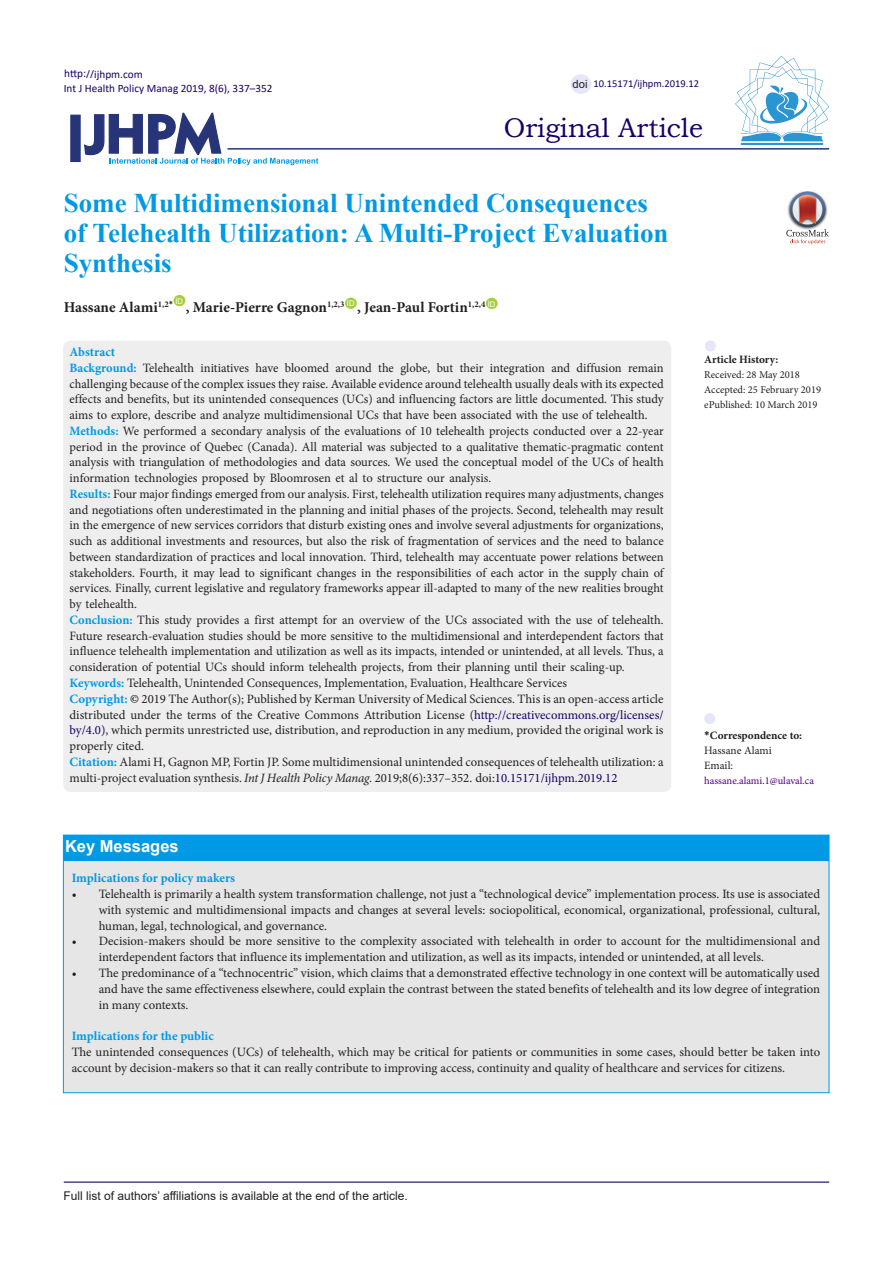
<style>
.page{position:relative;width:893px;height:1263px;background:#fff}
.page>*{position:absolute;margin:0;border:0;box-sizing:border-box;transform-origin:0 0}
.Default{font:700 27px/30px "Times New Roman";color:#0099e5}
.t1{font:27px "Bookman Old Style";color:#190066}
.t2{font:700 16.5px "Arial";color:#fff}
.Default-2{font:700 15px "Minion Pro";color:#231f20}
.Default-3{font:12.75px/15.8px "Minion Pro";color:#231f20;text-align:justify}
.Default-4{font:700 12.75px "Minion Pro";color:#0099e5}
.t3{font:12px "Arial";color:#231f20}
.t4{font:11.25px "Calibri";color:#190066}
.t5{font:700 11.25px "Minion Pro";color:#231f20}
.t6{font:11.25px "Minion Pro";letter-spacing:-.005em;color:#231f20}
.t7{font:11.25px "Arial";color:#231f20}
.t8{font:10.5px "Minion Pro";color:#231f20}
.t9{font:10.5px "Minion Pro";color:#4b0082}
.t10{font:10.5px "Calibri";color:#190066}
.t11{font:7.8px "Arial";color:#fff}
.s1{font-weight:700;color:#0099e5}
.s2{color:#000}
.s3{color:#190066}
.s4{font-style:italic}
.s5{font-family:"Calibri"}
</style>
<div class="page">
<svg style="left:84px;top:112px;width:234px;height:53px"></svg>
<div style="left:70px;top:115px;width:11px;height:47px;background:#273578;border:1px solid #273578"></div>
<div style="left:174px;top:295px;width:11px;height:11px;background:#a6ce39;border-radius:50%"></div>
<div style="left:345px;top:298px;width:12px;height:11px;background:#a6ce39;border-radius:50%"></div>
<div style="left:486px;top:298px;width:12px;height:11px;background:#a6ce39;border-radius:50%"></div>
<hr style="left:227px;top:148px;width:602px;height:2px;background:#273578">
<div style="left:63px;top:341px;width:608px;height:451px;background:#eee;border-radius:8px"></div>
<div style="left:704px;top:713px;width:11px;height:11px;background:#e6e6fa;border-radius:50%"></div>
<div style="left:705px;top:340px;width:11px;height:11px;background:#e6e6fa;border-radius:50%"></div>
<hr style="left:64px;top:1181px;width:765px;height:2px;background:#190066">
<hr style="left:741px;top:143px;width:82px;height:2px;background:#2995d2">
<svg style="left:735px;top:56px;width:94px;height:85px"></svg>
<div style="left:571px;top:74px;width:20px;height:20px;background:#e6e6fa;border-radius:50%"></div>
<img style="left:801px;top:191px;width:13px;height:1px">
<svg style="left:786px;top:192px;width:43px;height:52px"></svg>
<div style="left:63px;top:835px;width:766px;height:258px;background:#e6e6e6;border:1px solid #0099e5"></div>
<div style="left:63px;top:835px;width:766px;height:26px;background:#0099e5"></div>
<p class="t4" style="left:64px;top:66px;width:80px">http://ijhpm.com</p>
<p class="t4" style="left:64px;top:81px;width:210px">Int J Health Policy Manag 2019, 8(6), 337–352</p>
<p class="t7" style="left:573px;top:76px;width:17px">doi</p>
<p class="t10" style="left:593px;top:76px;width:107px">10.15171/ijhpm.2019.12</p>
<p class="t1" style="left:504px;top:110px;width:201px">Original Article</p>
<p class="Default" style="left:64px;top:188px;width:606px">Some Multidimensional Unintended Consequences of Telehealth Utilization: A Multi-Project Evaluation<br>Synthesis</p>
<p class="Default-2" style="left:64px;top:296px;width:111px">Hassane Alami<sup>1,2</sup><sup>*</sup></p>
<p class="t11" style="left:175px;top:296px;width:9px">ID</p>
<p class="Default-2" style="left:186px;top:296px;width:160px">, Marie-Pierre Gagnon<sup>1,2,3</sup></p>
<p class="t11" style="left:347px;top:298px;width:9px">ID</p>
<p class="Default-2" style="left:357px;top:296px;width:130px">, Jean-Paul Fortin<sup>1,2,4</sup></p>
<p class="t11" style="left:488px;top:298px;width:9px">ID</p>
<p class="Default-4" style="left:70px;top:343px;width:47px">Abstract</p>
<p class="Default-3" style="left:70px;top:360px;width:596px"><span class="s1">Background:</span> Telehealth initiatives have bloomed around the globe, but their integration and diffusion remain challenging because of the complex issues they raise. Available evidence around telehealth usually deals with its expected effects and benefits, but its unintended consequences (UCs) and influencing factors are little documented. This study aims to explore, describe and analyze multidimensional UCs that have been associated with the use of telehealth.</p>
<p class="Default-3" style="left:70px;top:423px;width:596px"><span class="s1">Methods:</span> We performed a secondary analysis of the evaluations of 10 telehealth projects conducted over a 22-year period in the province of Quebec (Canada). All material was subjected to a qualitative thematic-pragmatic content analysis with triangulation of methodologies and data sources. We used the conceptual model of the UCs of health information technologies proposed by Bloomrosen et al to structure our analysis.</p>
<p class="Default-3" style="left:70px;top:486px;width:596px"><span class="s1">Results:</span> Four major findings emerged from our analysis. First, telehealth utilization requires many adjustments, changes and negotiations often underestimated in the planning and initial phases of the projects. Second, telehealth may result in the emergence of new services corridors that disturb existing ones and involve several adjustments for organizations, such as additional investments and resources, but also the risk of fragmentation of services and the need to balance between standardization of practices and local innovation. Third, telehealth may accentuate power relations between stakeholders. Fourth, it may lead to significant changes in the responsibilities of each actor in the supply chain of services. Finally, current legislative and regulatory frameworks appear ill-adapted to many of the new realities brought by telehealth.</p>
<p class="Default-3" style="left:70px;top:612px;width:596px"><span class="s1">Conclusion:</span> This study provides a first attempt for an overview of the UCs associated with the use of telehealth.<br>Future research-evaluation studies should be more sensitive to the multidimensional and interdependent factors that influence telehealth implementation and utilization as well as its impacts, intended or unintended, at all levels. Thus, a consideration of potential UCs should inform telehealth projects, from their planning until their scaling-up.</p>
<p class="Default-3" style="left:70px;top:675px;width:499px"><span class="s1">Keywords:</span> Telehealth, Unintended Consequences, Implementation, Evaluation, Healthcare Services</p>
<p class="Default-3" style="left:70px;top:691px;width:596px"><span class="s1">Copyright:</span> <span class="s2">©</span> 2019 The Author(s); Published by Kerman University of Medical Sciences. This is an open-access article distributed under the terms of the Creative Commons Attribution License (<span class="s3">http://creativecommons.org/licenses/ by/4.0)</span>, which permits unrestricted use, distribution, and reproduction in any medium, provided the original work is properly cited.</p>
<p class="Default-3" style="left:70px;top:754px;width:596px"><span class="s1">Citation:</span> Alami H, Gagnon MP, Fortin JP. Some multidimensional unintended consequences of telehealth utilization: a multi-project evaluation synthesis. <span class="s4">Int J Health Policy Manag.</span> 2019;8(6):337–352. doi:<span class="s3">10.15171/ijhpm.2019.12</span></p>
<p class="t2" style="left:65px;top:834px;width:115px">Key Messages</p>
<p class="t5" style="left:704px;top:352px;width:76px">Article History:</p>
<p class="t8" style="left:704px;top:368px;width:97px">Received: 28 May 2018</p>
<p class="t8" style="left:704px;top:383px;width:118px">Accepted: 25 February 2019</p>
<p class="t8" style="left:704px;top:398px;width:115px">ePublished: 10 March 2019</p>
<p class="t5" style="left:704px;top:728px;width:99px"><span class="s5">*</span>Correspondence to:</p>
<p class="t6" style="left:704px;top:743px;width:69px">Hassane Alami</p>
<p class="t6" style="left:704px;top:758px;width:30px">Email:</p>
<p class="t9" style="left:704px;top:774px;width:111px">hassane.alami.1@ulaval.ca</p>
<p class="Default-4" style="left:72px;top:869px;width:165px">Implications for policy makers</p>
<p class="Default-3" style="left:99px;top:886px;width:723px;text-indent:-27px">• Telehealth is primarily a health system transformation challenge, not just a “technological device” implementation process. Its use is associated with systemic and multidimensional impacts and changes at several levels: sociopolitical, economical, organizational, professional, cultural, human, legal, technological, and governance.</p>
<p class="Default-3" style="left:99px;top:933px;width:723px;text-indent:-27px">• Decision-makers should be more sensitive to the complexity associated with telehealth in order to account for the multidimensional and interdependent factors that influence its implementation and utilization, as well as its impacts, intended or unintended, at all levels.</p>
<p class="Default-3" style="left:99px;top:965px;width:723px;text-indent:-27px">• The predominance of a “technocentric” vision, which claims that a demonstrated effective technology in one context will be automatically used and have the same effectiveness elsewhere, could explain the contrast between the stated benefits of telehealth and its low degree of integration in many contexts.</p>
<p class="Default-4" style="left:72px;top:1027px;width:144px">Implications for the public</p>
<p class="Default-3" style="left:72px;top:1044px;width:750px">The unintended consequences (UCs) of telehealth, which may be critical for patients or communities in some cases, should better be taken into account by decision-makers so that it can really contribute to improving access, continuity and quality of healthcare and services for citizens.</p>
<p class="t3" style="left:63px;top:1187px;width:346px">Full list of authors’ affiliations is available at the end of the article.</p>
</div>
